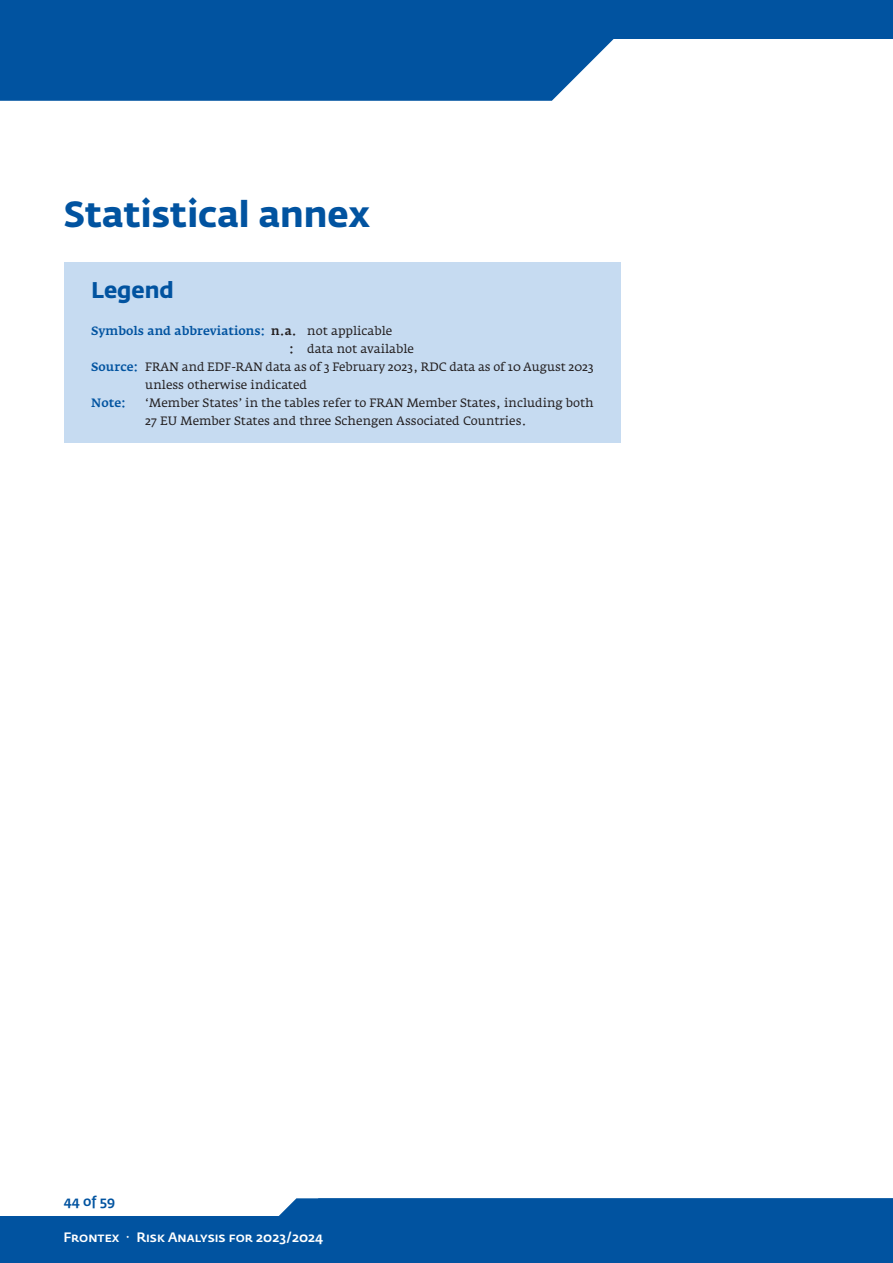
<style>
.page{position:relative;width:893px;height:1263px;background:#fff}
.page>*{position:absolute;margin:0;border:0;box-sizing:border-box;transform-origin:0 0}
.t1{font:700 36px "Fedra Sans Pro";color:#0153a0}
.t2{font:700 22.5px "Fedra Sans Pro";color:#0153a0}
.t3{font:500 13.5px "Fedra Sans Pro";color:#fff}
.t4{font:500 13.5px "Fedra Sans Pro";color:#0153a0}
.t5{font:12px/18px "Fedra Serif A Pro";color:#231f20}
.t6{font:500 12px "Fedra Serif A Pro";color:#0153a0}
.s1{color:#231f20}
.s2{font-weight:400;color:#231f20}
.s3{font-weight:500}
.s4{font-weight:500;color:#0153a0}
</style>
<div class="page">
<div style="left:64px;top:263px;width:557px;height:180px;background:#c6dbf1"></div>
<div style="left:0;top:39px;width:614px;height:62px;background:#0153a0"></div>
<div style="left:0;top:1216px;width:893px;height:47px;background:#0153a0"></div>
<svg style="left:279px;top:1198px;width:614px;height:18px;background:#0656a2"></svg>
<div style="left:0;top:0;width:893px;height:39px;background:#0153a0"></div>
<h1 class="t1" style="left:64px;top:185px;width:308px">Statistical annex</h1>
<h2 class="t2" style="left:91px;top:272px;width:84px">Legend</h2>
<p class="t6" style="left:91px;top:323px;width:303px">Symbols and abbreviations: <span class="s1">n.a.</span> <span class="s2">not applicable</span></p>
<p class="t5" style="left:289px;top:340px;width:126px"><span class="s3">:</span> data not available</p>
<p class="t5" style="left:91px;top:358px;width:504px"><span class="s4">Source:</span> FRAN and EDF-RAN data as of 3 February 2023, RDC data as of 10 August 2023</p>
<p class="t5" style="left:145px;top:376px;width:163px">unless otherwise indicated</p>
<p class="t6" style="left:91px;top:395px;width:36px">Note:</p>
<p class="t5" style="left:145px;top:394px;width:450px">‘Member States’ in the tables refer to FRAN Member States, including both<br>27 EU Member States and three Schengen Associated Countries.</p>
<p class="t4" style="left:64px;top:1191px;width:53px">44 of 59</p>
<p class="t3" style="left:63px;top:1226px;width:261px">Frontex · Risk Analysis for 2023/2024</p>
</div>
